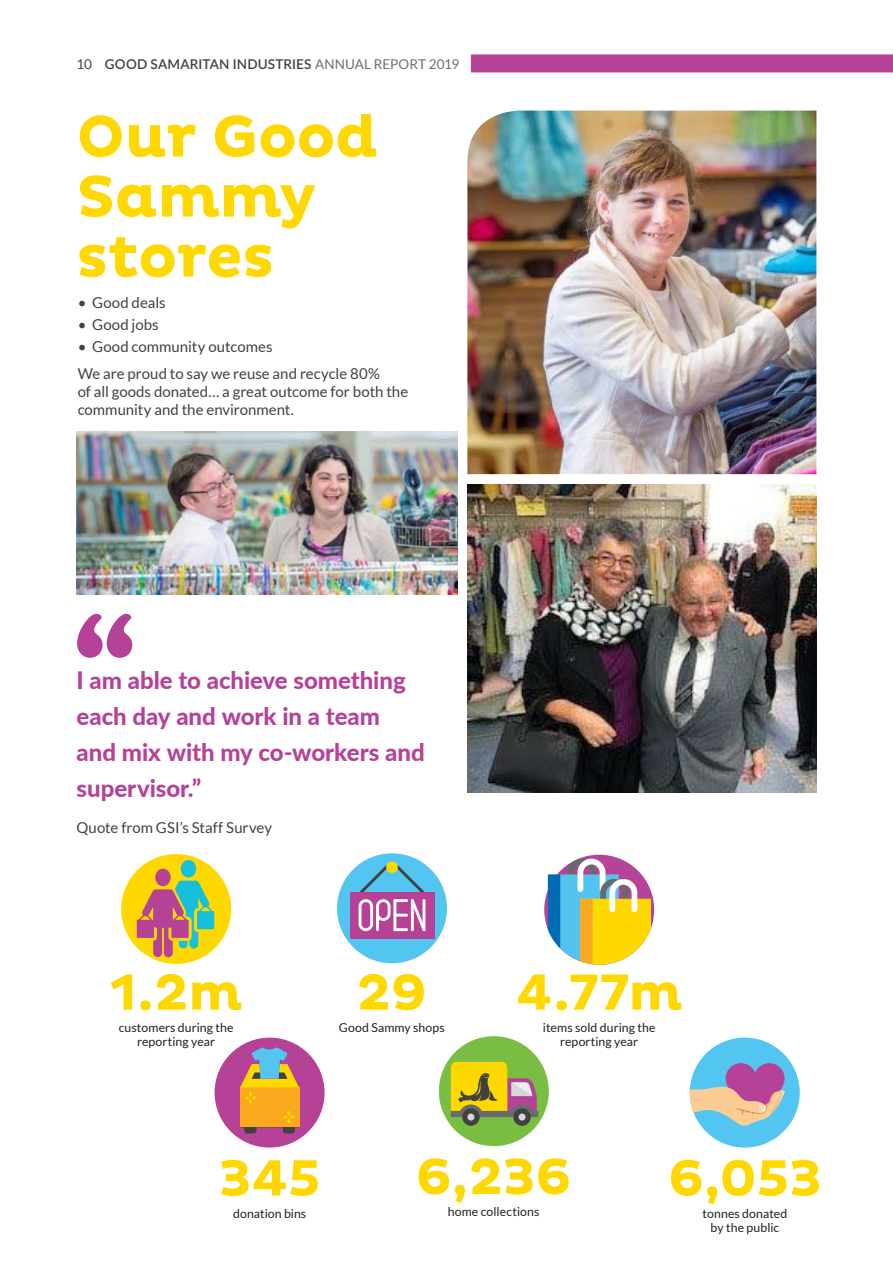
<style>
.page{position:relative;width:893px;height:1263px;background:#fff}
.page>*{position:absolute;margin:0;border:0;box-sizing:border-box;transform-origin:0 0}
.t1{font:700 60px/60px "Pluto";letter-spacing:-.01em;color:#ffd800}
.t2{font:700 51.75px "Pluto";letter-spacing:-.01em;color:#ffd800}
.t3{font:800 24px/36px "Lato";color:#b64298}
.t4{font:15px/26.5px "Lato";color:#414142}
.t5{font:600 13.5px "Lato";letter-spacing:.01em;color:#414142}
.t6{font:13.5px "Lato";color:#6d6f71}
.t7{font:12.3px/14.7px "Lato";letter-spacing:.01em;color:#231f20;text-align:center}
.s1{font-weight:400}
.s2{font-weight:400;color:#6d6f71}
</style>
<div class="page">
<svg style="left:77px;top:614px;width:55px;height:44px"></svg>
<img style="left:467px;top:111px;width:349px;height:363px">
<div style="left:215px;top:1037px;width:110px;height:110px;background:#b64298;border-radius:50%"></div>
<svg style="left:240px;top:1047px;width:59px;height:86px"></svg>
<div style="left:439px;top:1036px;width:110px;height:110px;background:#7abd43;border-radius:50%"></div>
<svg style="left:513px;top:1108px;width:18px;height:18px"></svg>
<div style="left:519px;top:1113px;width:7px;height:7px;background:#d6d7d9;border-radius:50%"></div>
<svg style="left:462px;top:1108px;width:18px;height:18px"></svg>
<div style="left:467px;top:1113px;width:7px;height:7px;background:#d6d7d9;border-radius:50%"></div>
<svg style="left:451px;top:1062px;width:87px;height:55px;background:#bca63b"></svg>
<div style="left:121px;top:854px;width:110px;height:110px;background:#ffd800;border-radius:50%"></div>
<div style="left:181px;top:860px;width:15px;height:17px;background:#17c0da;border-radius:50%"></div>
<div style="left:155px;top:869px;width:16px;height:17px;background:#b64298;border-radius:50%"></div>
<svg style="left:137px;top:880px;width:77px;height:77px"></svg>
<div style="left:337px;top:853px;width:110px;height:110px;background:#53c5f1;border-radius:50%"></div>
<svg style="left:360px;top:865px;width:27px;height:27px"></svg>
<svg style="left:396px;top:865px;width:28px;height:27px"></svg>
<div style="left:386px;top:861px;width:12px;height:12px;background:#ffd800;border-radius:50%"></div>
<div style="left:350px;top:892px;width:84px;height:46px;background:#b64298"></div>
<svg style="left:359px;top:899px;width:67px;height:32px"></svg>
<div style="left:690px;top:1037px;width:110px;height:110px;background:#53c5f1;border-radius:50%"></div>
<svg style="left:690px;top:1063px;width:95px;height:63px"></svg>
<svg style="left:544px;top:855px;width:110px;height:110px"></svg>
<img style="left:467px;top:485px;width:349px;height:308px">
<img style="left:77px;top:432px;width:380px;height:163px">
<div style="left:471px;top:54px;width:422px;height:18px;background:#b64298"></div>
<p class="t5" style="left:77px;top:54px;width:307px"><span class="s1">10</span> GOOD SAMARITAN INDUSTRIES <span class="s2">Ann ual repor</span></p>
<p class="t6" style="left:418px;top:56px;width:43px">t 2019</p>
<h1 class="t1" style="left:77px;top:108px;width:303px">Our Good<br>Sammy stores</h1>
<p class="t4" style="left:78px;top:289px;width:89px">• Good deals</p>
<p class="t4" style="left:78px;top:311px;width:82px">• Good jobs</p>
<p class="t4" style="left:78px;top:334px;width:304px">• Good community outcomes<br>We are proud to say we reuse and recycle 80%</p>
<p class="t4" style="left:78px;top:382px;width:332px;line-height:18px">of all goods donated… a great outcome for both the community and the environment.</p>
<h3 class="t3" style="left:77px;top:661px;width:350px">I am able to achieve something each day and work in a team and mix with my co-workers and supervisor.”</h3>
<p class="t4" style="left:77px;top:814px;width:197px">Quote from GSI’s Staff Survey</p>
<h2 class="t2" style="left:110px;top:962px;width:134px">1.2m</h2>
<p class="t7" style="left:119px;top:1020px;width:116px">customers during the reporting year</p>
<h2 class="t2" style="left:356px;top:962px;width:72px">29</h2>
<p class="t7" style="left:339px;top:1020px;width:108px">Good Sammy shops</p>
<h2 class="t2" style="left:516px;top:962px;width:168px">4.77m</h2>
<p class="t7" style="left:543px;top:1020px;width:114px">items sold during the reporting year</p>
<h2 class="t2" style="left:218px;top:1148px;width:104px">345</h2>
<p class="t7" style="left:233px;top:1206px;width:75px">donation bins</p>
<h2 class="t2" style="left:416px;top:1147px;width:157px">6,236</h2>
<p class="t7" style="left:448px;top:1204px;width:93px">home collections</p>
<h2 class="t2" style="left:668px;top:1148px;width:156px">6,053</h2>
<p class="t7" style="left:703px;top:1206px;width:86px">tonnes donated by the public</p>
</div>
